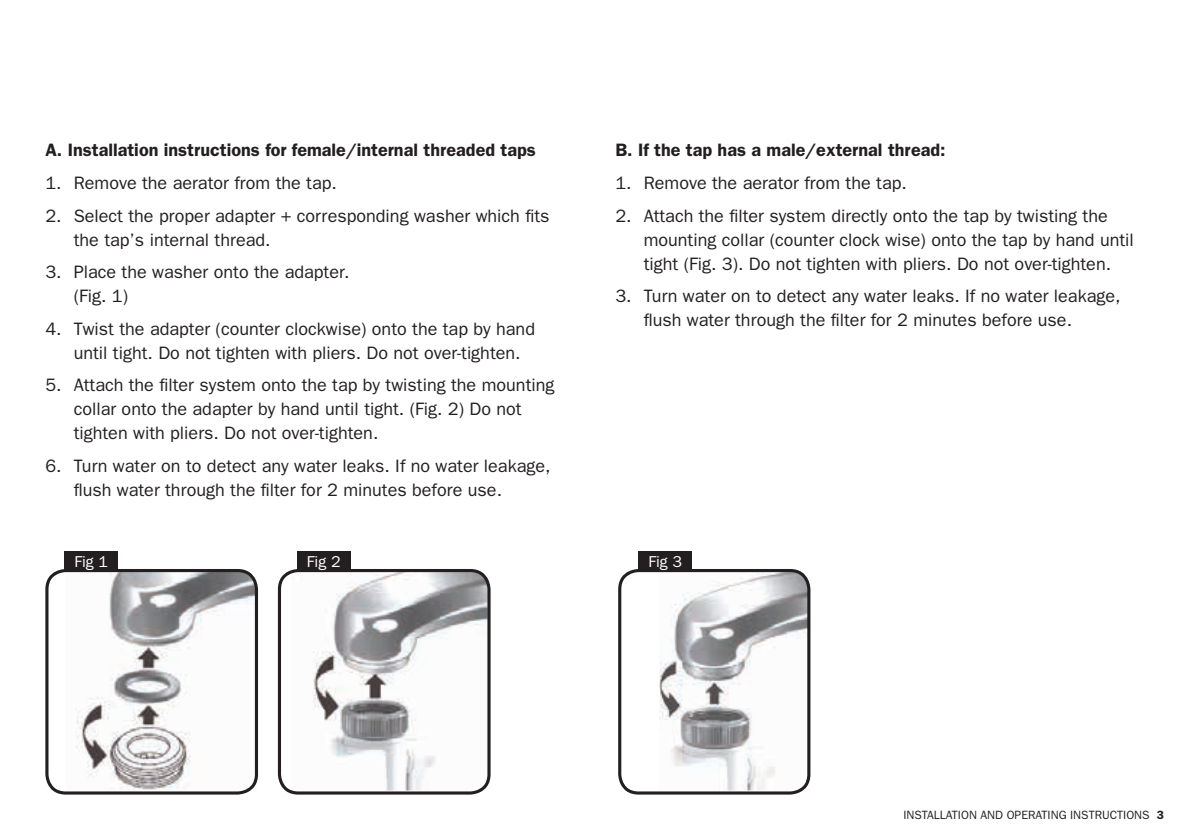
<style>
.page{position:relative;width:1191px;height:840px;background:#fff}
.page>*{position:absolute;margin:0;border:0;box-sizing:border-box;transform-origin:0 0}
.t1{font:18px/24px "Franklin Gothic";color:#231f20}
.t2{font:600 18px "Franklin Gothic";color:#231f20}
.t3{font:15.8px "Franklin Gothic";color:#fff}
.t4{font:12px "Franklin Gothic";color:#231f20}
.s1{font-weight:600}
</style>
<div class="page">
<svg style="left:618px;top:569px;width:192px;height:225px"></svg>
<svg style="left:278px;top:568px;width:212px;height:226px"></svg>
<svg style="left:45px;top:568px;width:213px;height:226px"></svg>
<div style="left:65px;top:550px;width:53px;height:20px;background:#231f20"></div>
<div style="left:297px;top:550px;width:53px;height:20px;background:#231f20"></div>
<div style="left:638px;top:550px;width:54px;height:20px;background:#231f20"></div>
<p class="t2" style="left:45px;top:139px;width:492px">A. Installation instructions for female/internal threaded taps</p>
<p class="t1" style="left:45px;top:170px;width:293px">1. Remove the aerator from the tap.</p>
<p class="t1" style="left:74px;top:203px;width:477px;text-indent:-28px">2. Select the proper adapter + corresponding washer which fits the tap’s internal thread.</p>
<p class="t1" style="left:74px;top:259px;width:277px;text-indent:-28px">3. Place the washer onto the adapter. (Fig. 1)</p>
<p class="t1" style="left:74px;top:316px;width:463px;text-indent:-28px">4. Twist the adapter (counter clockwise) onto the tap by hand until tight. Do not tighten with pliers. Do not over-tighten.</p>
<p class="t1" style="left:74px;top:372px;width:482px;text-indent:-28px">5. Attach the filter system onto the tap by twisting the mounting collar onto the adapter by hand until tight. (Fig. 2) Do not tighten with pliers. Do not over-tighten.</p>
<p class="t1" style="left:74px;top:453px;width:478px;text-indent:-28px">6. Turn water on to detect any water leaks. If no water leakage, flush water through the filter for 2 minutes before use.</p>
<p class="t2" style="left:615px;top:139px;width:332px">B. If the tap has a male/external thread:</p>
<p class="t1" style="left:615px;top:170px;width:293px">1. Remove the aerator from the tap.</p>
<p class="t1" style="left:643px;top:203px;width:491px;text-indent:-28px">2. Attach the filter system directly onto the tap by twisting the mounting collar (counter clock wise) onto the tap by hand until tight (Fig. 3). Do not tighten with pliers. Do not over-tighten.</p>
<p class="t1" style="left:643px;top:283px;width:478px;text-indent:-28px">3. Turn water on to detect any water leaks. If no water leakage, flush water through the filter for 2 minutes before use.</p>
<p class="t3" style="left:74px;top:552px;width:35px">Fig 1</p>
<p class="t3" style="left:307px;top:552px;width:35px">Fig 2</p>
<p class="t3" style="left:648px;top:552px;width:35px">Fig 3</p>
<p class="t4" style="left:903px;top:807px;width:262px">INSTALLATION AND OPERATING INSTRUCTIONS <span class="s1">3</span></p>
</div>
